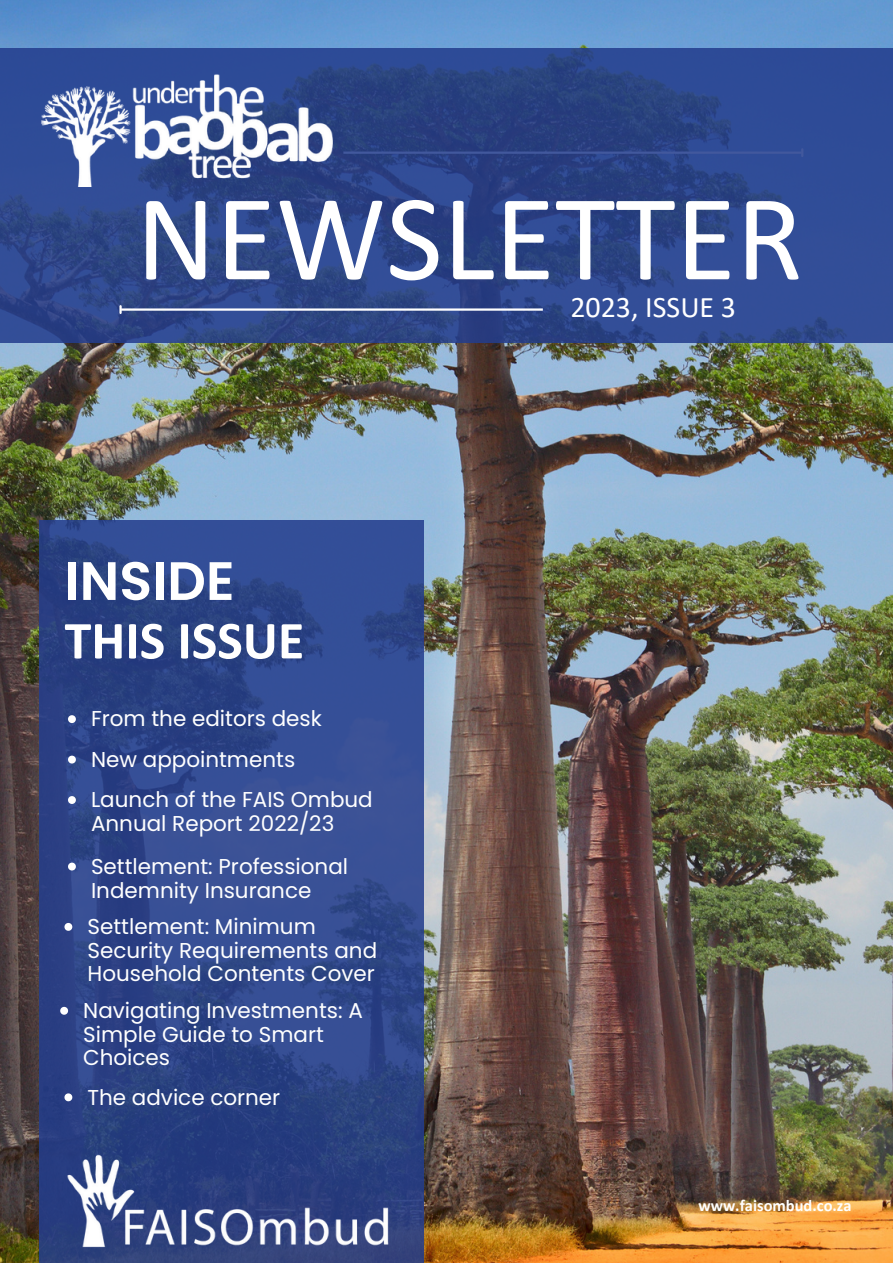
<style>
.page{position:relative;width:893px;height:1264px;background:#fff}
.page>*{position:absolute;margin:0;border:0;box-sizing:border-box;transform-origin:0 0}
.t1{font:123.6px "Calibri";color:#fff}
.t2{font:700 54px "Calibri";color:#fff}
.t3{font:600 54px "Poppins";color:#fff}
.t4{font:30px "Calibri";color:#fff}
.t5{font:21.45px/23.5px "Poppins";color:#fff}
.t6{font:700 16.5px "Calibri";color:#fff}
</style>
<div class="page">
<img style="left:0;top:0;width:892px;height:1262px">
<svg style="left:0;top:48px;width:892px;height:295px;background:#2d468b"></svg>
<svg style="left:39px;top:519px;width:384px;height:743px;background:#2f478a"></svg>
<hr style="left:121px;top:308px;width:422px;height:3px;background:#fff">
<svg style="left:119px;top:306px;width:3px;height:7px"></svg>
<img style="left:39px;top:52px;width:304px;height:135px">
<img style="left:63px;top:1150px;width:331px;height:97px">
<svg style="left:68px;top:715px;width:8px;height:8px"></svg>
<svg style="left:68px;top:755px;width:8px;height:8px"></svg>
<svg style="left:68px;top:796px;width:8px;height:8px"></svg>
<svg style="left:60px;top:1006px;width:8px;height:8px"></svg>
<svg style="left:64px;top:1093px;width:8px;height:8px"></svg>
<svg style="left:68px;top:862px;width:8px;height:8px"></svg>
<svg style="left:64px;top:922px;width:8px;height:8px"></svg>
<p class="t1" style="left:136px;top:186px;width:668px">NEWSLETTER</p>
<p class="t3" style="left:65px;top:543px;width:171px">INSIDE</p>
<p class="t2" style="left:65px;top:618px;width:241px">THIS ISSUE</p>
<p class="t5" style="left:91px;top:707px;width:232px">From the editors desk</p>
<p class="t5" style="left:91px;top:747px;width:206px">New appointments</p>
<p class="t5" style="left:91px;top:788px;width:283px">Launch of the FAIS Ombud<br>Annual Report 2022/23</p>
<p class="t5" style="left:91px;top:854px;width:258px">Settlement: Professional<br>Indemnity Insurance</p>
<p class="t5" style="left:87px;top:914px;width:291px">Settlement: Minimum<br>Security Requirements and<br>Household Contents Cover</p>
<p class="t5" style="left:83px;top:998px;width:281px">Navigating Investments: A<br>Simple Guide to Smart<br>Choices</p>
<p class="t5" style="left:87px;top:1085px;width:194px">The advice corner</p>
<p class="t4" style="left:570px;top:294px;width:167px">2023, ISSUE 3</p>
<p class="t6" style="left:698px;top:1198px;width:155px">www.faisombud.co.za</p>
</div>
